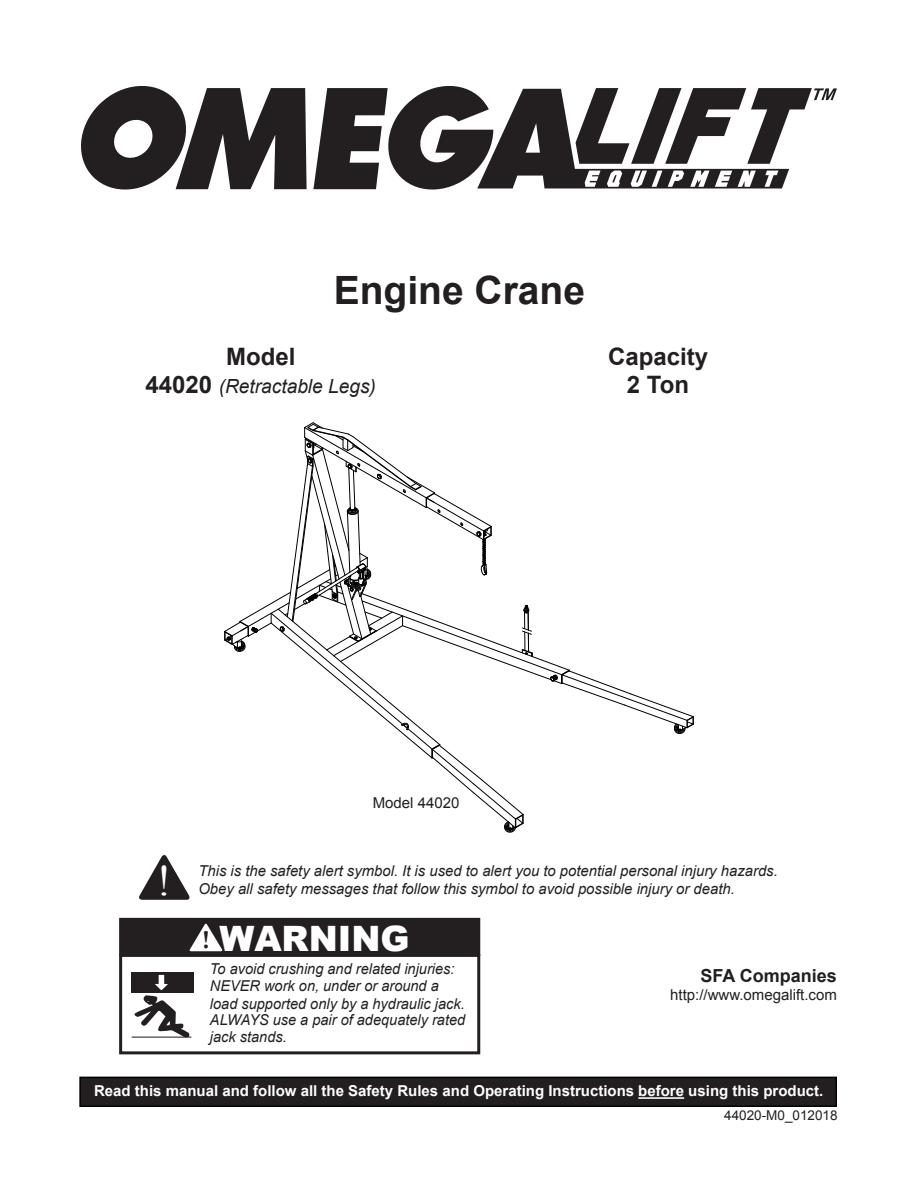
<style>
.page{position:relative;width:918px;height:1188px;background:#fff}
.page>*{position:absolute;margin:0;border:0;box-sizing:border-box;transform-origin:0 0}
.t1{font:43.5px "Times New Roman";color:#fff}
.t2{font:700 39px "Arial";color:#231f20}
.t3{font:900 34.95px "Arial";color:#fff}
.t4{font:700 24px/28.8px "Arial";color:#231f20;text-align:center}
.t5{font:italic 19.5px "Arial";color:#231f20}
.t6{font:700 18px "Arial";color:#231f20}
.t7{font:italic 15px/16.5px "Arial";color:#231f20}
.t8{font:700 15px "Arial";color:#fff}
.t9{font:15px "Arial";color:#231f20}
.t10{font:13.5px "Arial";color:#231f20}
.s1{font-weight:700;font-style:normal;font-size:24px}
.s2{font-family:"Minion Pro";font-weight:400;font-size:34.5px;color:#231f20}
</style>
<div class="page">
<div style="left:80px;top:1077px;width:756px;height:29px;background:#231f20"></div>
<div style="left:79px;top:1077px;width:758px;height:30px;border:2px solid #000"></div>
<hr style="left:638px;top:1097px;width:46px;height:2px;background:#fff">
<svg style="left:81px;top:86px;width:226px;height:104px"></svg>
<svg style="left:313px;top:86px;width:524px;height:104px"></svg>
<svg style="left:139px;top:855px;width:51px;height:45px"></svg>
<div style="left:121px;top:919px;width:358px;height:35px;background:#231f20"></div>
<div style="left:119px;top:918px;width:361px;height:38px;border:3px solid #231f20"></div>
<div style="left:119px;top:954px;width:361px;height:100px;border:3px solid #231f20"></div>
<div style="left:131px;top:973px;width:62px;height:20px;background:#231f20"></div>
<hr style="left:132px;top:1037px;width:59px;height:1px;background:#231f20">
<svg style="left:134px;top:974px;width:56px;height:64px"></svg>
<svg style="left:189px;top:923px;width:34px;height:28px"></svg>
<svg style="left:224px;top:423px;width:470px;height:409px"></svg>
<h2 class="t2" style="left:334px;top:264px;width:253px">Engine Crane</h2>
<h3 class="t4" style="left:226px;top:343px;width:71px">Model</h3>
<h3 class="t5" style="left:145px;top:374px;width:232px"><span class="s1">44020</span> (Retractable Legs)</h3>
<h3 class="t4" style="left:608px;top:343px;width:102px">Capacity<br>2 Ton</h3>
<p class="t9" style="left:373px;top:792px;width:88px">Model 44020</p>
<h1 class="t1" style="left:157px;top:852px;width:16px">!</h1>
<p class="t7" style="left:198px;top:862px;width:581px">This is the safety alert symbol. It is used to alert you to potential personal injury hazards.</p>
<p class="t7" style="left:198px;top:880px;width:538px">Obey all safety messages that follow this symbol to avoid possible injury or death.</p>
<h3 class="t3" style="left:202px;top:913px;width:209px"><span class="s2">!</span> WARNING</h3>
<p class="t7" style="left:210px;top:961px;width:246px">To avoid crushing and related injuries:<br>NEVER work on, under or around a</p>
<p class="t7" style="left:210px;top:995px;width:257px;text-align:justify">load supported only by a hydraulic jack.<br>ALWAYS use a pair of adequately rated jack stands.</p>
<p class="t6" style="left:701px;top:964px;width:138px">SFA Companies</p>
<p class="t9" style="left:670px;top:985px;width:168px">http://www.omegalift.com</p>
<p class="t8" style="left:94px;top:1081px;width:731px">Read this manual and follow all the Safety Rules and Operating Instructions before using this product.</p>
<p class="t10" style="left:724px;top:1107px;width:115px">44020-M0_012018</p>
</div>
